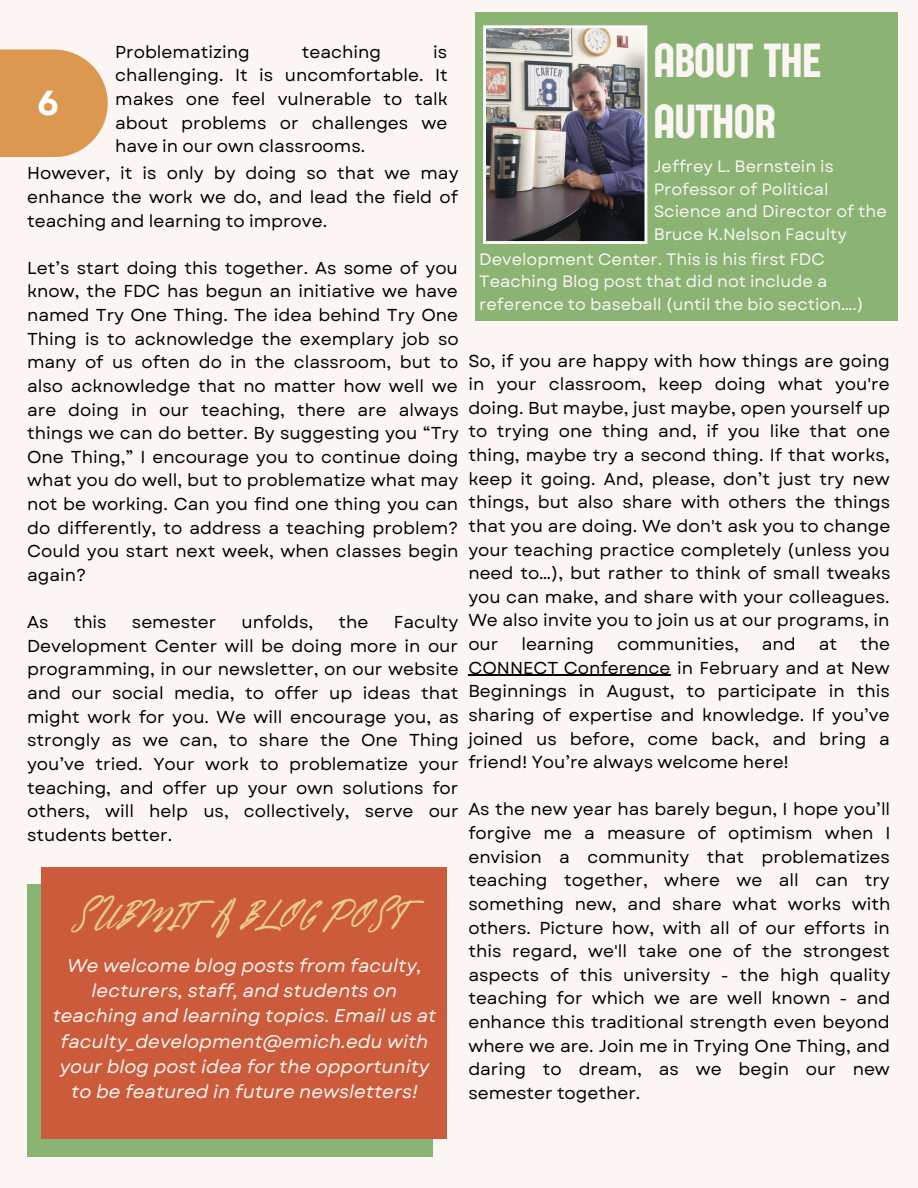
<style>
.page{position:relative;width:918px;height:1188px;background:#fbf6f3}
.page>*{position:absolute;margin:0;border:0;box-sizing:border-box;transform-origin:0 0}
.t1{font:49.5px/60.8px "Sugo Pro Display";color:#fbf6f3}
.t2{font:italic 38.4px "Bright Sunshine";color:#ebcc90}
.t3{font:700 34.65px "Garet";color:#fff}
.t4{font:italic 18.45px/25.3px "Garet";color:#fbf6f3;text-align:center}
.t5{font:17.25px/23.7px "Garet";color:#000;text-align:justify}
.t6{font:16.5px/22.5px "Garet";color:#fbf6f3}
</style>
<div class="page">
<div style="left:0;top:49px;width:108px;height:108px;background:#dc9750"></div>
<hr style="left:468px;top:675px;width:203px;height:1px;background:#000">
<div style="left:475px;top:13px;width:423px;height:308px;background:#8ab374"></div>
<img style="left:483px;top:25px;width:164px;height:219px">
<div style="left:27px;top:885px;width:405px;height:272px;background:#8ab374"></div>
<div style="left:41px;top:867px;width:405px;height:272px;background:#cb5b3b"></div>
<h3 class="t3" style="left:37px;top:78px;width:24px">6</h3>
<p class="t5" style="left:115px;top:40px;width:136px">Problematizing</p>
<p class="t5" style="left:302px;top:40px;width:81px">teaching</p>
<p class="t5" style="left:115px;top:40px;width:334px;text-indent:318px">is challenging. It is uncomfortable. It makes one feel vulnerable to talk about problems or challenges we have in our own classrooms.</p>
<p class="t5" style="left:27px;top:162px;width:433px">However, it is only by doing so that we may enhance the work we do, and lead the field of teaching and learning to improve.</p>
<p class="t5" style="left:27px;top:256px;width:433px">Let’s start doing this together. As some of you know, the FDC has begun an initiative we have named Try One Thing. The idea behind Try One Thing is to acknowledge the exemplary job so many of us often do in the classroom, but to also acknowledge that no matter how well we are doing in our teaching, there are always things we can do better. By suggesting you “Try One Thing,” I encourage you to continue doing what you do well, but to problematize what may not be working. Can you find one thing you can do differently, to address a teaching problem?<br>Could you start next week, when classes begin again?</p>
<p class="t5" style="left:27px;top:610px;width:23px">As</p>
<p class="t5" style="left:74px;top:610px;width:35px">this</p>
<p class="t5" style="left:132px;top:610px;width:86px">semester</p>
<p class="t5" style="left:241px;top:610px;width:73px">unfolds,</p>
<p class="t5" style="left:339px;top:610px;width:31px">the</p>
<p class="t5" style="left:27px;top:610px;width:433px;text-indent:367px">Faculty Development Center will be doing more in our programming, in our newsletter, on our website and our social media, to offer up ideas that might work for you. We will encourage you, as strongly as we can, to share the One Thing you’ve tried. Your work to problematize your teaching, and offer up your own solutions for others, will help us, collectively, serve our students better.</p>
<h2 class="t2" style="left:77px;top:887px;width:336px">SUBMIT A BLOG POST</h2>
<p class="t4" style="left:53px;top:953px;width:385px">We welcome blog posts from faculty, lecturers, staff, and students on teaching and learning topics. Email us at faculty_development@emich.edu with your blog post idea for the opportunity to be featured in future newsletters!</p>
<h1 class="t1" style="left:654px;top:30px;width:169px">ABOUT THE<br>AUTHOR</h1>
<p class="t6" style="left:654px;top:156px;width:235px">Jeffrey L. Bernstein is<br>Professor of Political<br>Science and Director of the<br>Bruce K.Nelson Faculty</p>
<p class="t6" style="left:479px;top:248px;width:386px">Development Center. This is his first FDC<br>Teaching Blog post that did not include a reference to baseball (until the bio section….)</p>
<p class="t5" style="left:468px;top:349px;width:424px">So, if you are happy with how things are going in your classroom, keep doing what you're doing. But maybe, just maybe, open yourself up to trying one thing and, if you like that one thing, maybe try a second thing. If that works, keep it going. And, please, don’t just try new things, but also share with others the things that you are doing. We don't ask you to change your teaching practice completely (unless you need to…), but rather to think of small tweaks you can make, and share with your colleagues.<br>We also invite you to join us at our programs, in our</p>
<p class="t5" style="left:468px;top:632px;width:423px;text-indent:392px">the CONNECT Conference in February and at New Beginnings in August, to participate in this sharing of expertise and knowledge. If you’ve joined us before, come back, and bring a friend! You’re always welcome here!</p>
<p class="t5" style="left:468px;top:798px;width:424px">As the new year has barely begun, I hope you’ll forgive me a measure of optimism when I envision a community that problematizes teaching together, where we all can try something new, and share what works with others. Picture how, with all of our efforts in this regard, we'll take one of the strongest aspects of this university - the high quality teaching for which we are well known - and enhance this traditional strength even beyond where we are. Join me in Trying One Thing, and daring to dream, as we begin our new semester together.</p>
<p class="t5" style="left:521px;top:632px;width:74px">learning</p>
<p class="t5" style="left:617px;top:632px;width:123px">communities,</p>
<p class="t5" style="left:762px;top:632px;width:35px">and</p>
<p class="t5" style="left:819px;top:632px;width:20px">at</p>
</div>
